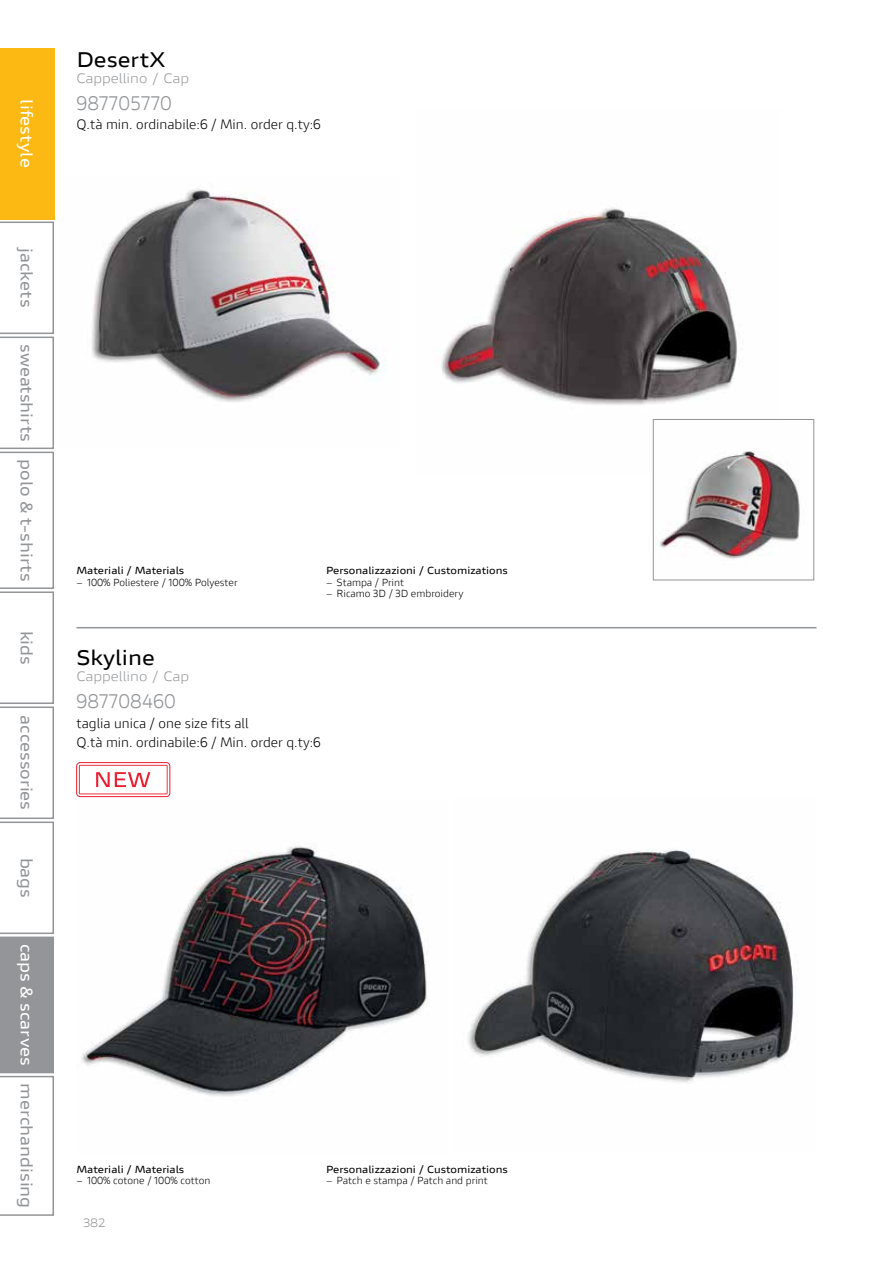
<style>
.page{position:relative;width:893px;height:1263px;background:#fff}
.page>*{position:absolute;margin:0;border:0;box-sizing:border-box;transform-origin:0 0}
.t1{font:700 21px "Ducati Style Ext";color:#000}
.t2{font:19.5px "Ducati Style";color:#939598}
.t3{font:700 16.5px "Ducati Style Ext";color:#939598}
.t4{font:700 16.5px "Ducati Style Ext";color:#fff}
.t5{font:13.5px/19.5px "Ducati Style";color:#000}
.t6{font:13.5px "Ducati Style Ext";color:#939598}
.t7{font:12px "Ducati Style Ext";color:#939598}
.t8{font:10.2px "Ducati Style";color:#000}
.t9{font:700 10.2px "Ducati Style Ext";color:#000}
.s1{color:#fff}
</style>
<div class="page">
<div style="left:0;top:48px;width:54px;height:171px;background:#fdb913"></div>
<svg style="left:0;top:222px;width:54px;height:994px"></svg>
<hr style="left:76px;top:627px;width:740px;height:1px;background:#939598">
<svg style="left:77px;top:763px;width:93px;height:34px"></svg>
<div style="left:76px;top:762px;width:94px;height:35px;border:1px solid #ed1c2e;border-radius:4px"></div>
<svg style="left:79px;top:765px;width:89px;height:29px"></svg>
<img style="left:91px;top:188px;width:295px;height:214px">
<img style="left:441px;top:207px;width:299px;height:266px">
<img style="left:655px;top:421px;width:145px;height:138px">
<div style="left:653px;top:419px;width:161px;height:161px;border:1px solid #939598"></div>
<img style="left:81px;top:846px;width:347px;height:251px">
<img style="left:468px;top:849px;width:326px;height:234px">
<h3 class="t4" style="left:37px;top:99px;width:70px;rotate:90deg">lifestyle</h3>
<h3 class="t3" style="left:37px;top:248px;width:60px;rotate:90deg">jackets</h3>
<h3 class="t3" style="left:37px;top:344px;width:239px;rotate:90deg">sweatshirts polo &amp; t-shirts</h3>
<h3 class="t3" style="left:37px;top:630px;width:36px;rotate:90deg">kids</h3>
<h3 class="t3" style="left:37px;top:715px;width:96px;rotate:90deg">accessories</h3>
<h3 class="t3" style="left:37px;top:858px;width:42px;rotate:90deg">bags</h3>
<h3 class="t3" style="left:37px;top:944px;width:266px;rotate:90deg"><span class="s1">caps &amp; scarves</span> merchandising</h3>
<h1 class="t1" style="left:76px;top:45px;width:90px">DesertX</h1>
<h3 class="t6" style="left:76px;top:70px;width:114px">Cappellino / Cap</h3>
<h2 class="t2" style="left:76px;top:91px;width:97px">987705770</h2>
<h3 class="t5" style="left:76px;top:115px;width:246px">Q.tà min. ordinabile:6 / Min. order q.ty:6</h3>
<p class="t9" style="left:76px;top:564px;width:109px">Materiali / Materials</p>
<p class="t8" style="left:76px;top:576px;width:163px">– 100% Poliestere / 100% Polyester</p>
<p class="t9" style="left:326px;top:564px;width:183px">Personalizzazioni / Customizations</p>
<p class="t8" style="left:326px;top:576px;width:79px">– Stampa / Print</p>
<p class="t8" style="left:326px;top:587px;width:139px">– Ricamo 3D / 3D embroidery</p>
<h1 class="t1" style="left:76px;top:644px;width:80px">Skyline</h1>
<h3 class="t6" style="left:76px;top:668px;width:114px">Cappellino / Cap</h3>
<h2 class="t2" style="left:76px;top:689px;width:101px">987708460</h2>
<h3 class="t5" style="left:76px;top:713px;width:246px">taglia unica / one size fits all<br>Q.tà min. ordinabile:6 / Min. order q.ty:6</h3>
<p class="t9" style="left:76px;top:1162px;width:109px">Materiali / Materials</p>
<p class="t8" style="left:76px;top:1174px;width:135px">– 100% cotone / 100% cotton</p>
<p class="t7" style="left:83px;top:1215px;width:23px">382</p>
<p class="t9" style="left:326px;top:1162px;width:183px">Personalizzazioni / Customizations</p>
<p class="t8" style="left:326px;top:1174px;width:163px">– Patch e stampa / Patch and print</p>
</div>
